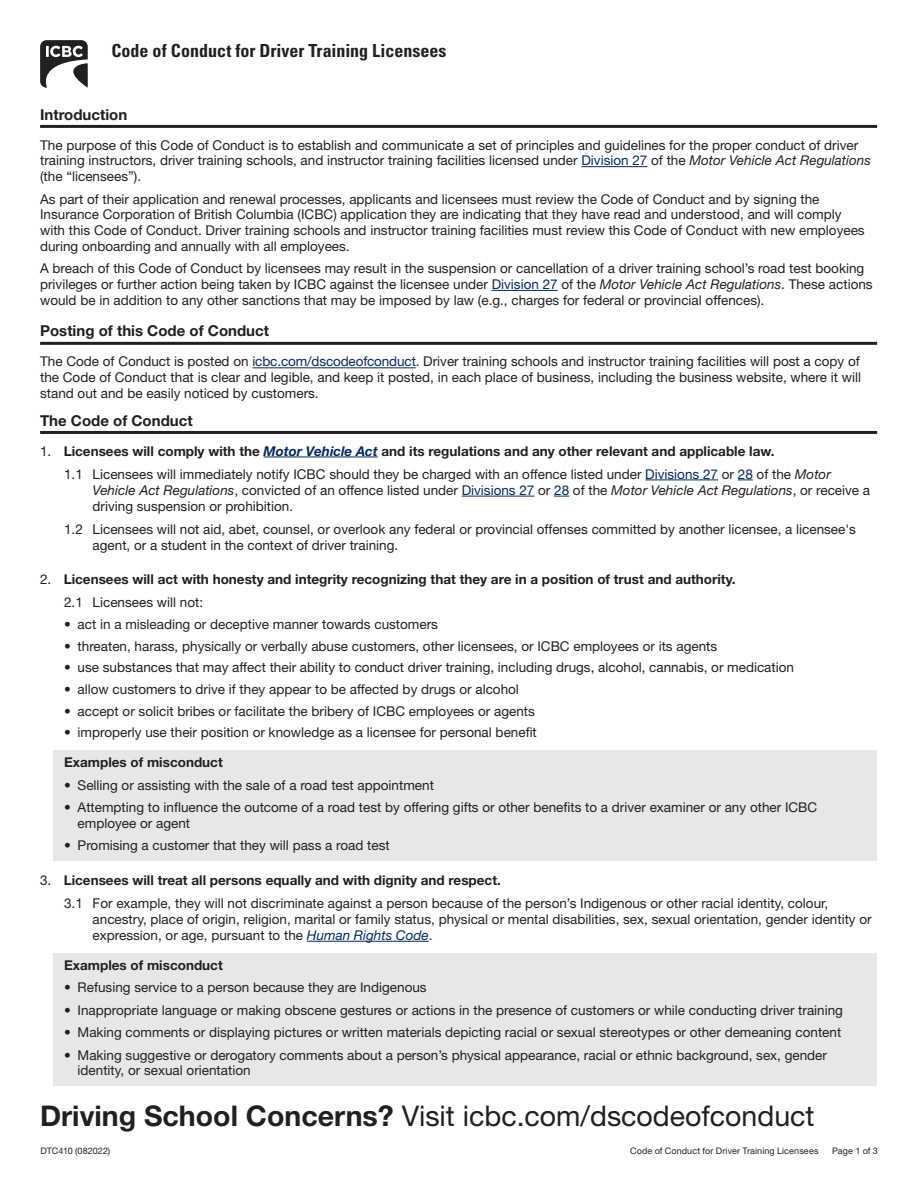
<style>
.page{position:relative;width:918px;height:1188px;background:#fff}
.page>*{position:absolute;margin:0;border:0;box-sizing:border-box;transform-origin:0 0}
.t1{font:28.5px "Helvetica Neue LT Std";color:#231f20}
.t2{font:700 condensed 18px "Univers LT Std";color:#231f20}
.t3{font:700 15px "Helvetica Neue LT Std";color:#231f20}
.t4{font:13.5px/15.8px "Helvetica Neue LT Std";color:#231f20}
.t5{font:700 13.5px/23px "Helvetica Neue LT Std";color:#231f20}
.t6{font:9px "Helvetica Neue LT Std";letter-spacing:.015em;color:#231f20}
.s1{color:#002964}
.s2{font-style:italic}
.s3{font-weight:700}
.s4{font-weight:700;font-style:italic;color:#002964}
.s5{font-weight:400}
.s6{font-style:italic;color:#002964}
</style>
<div class="page">
<svg style="left:40px;top:40px;width:48px;height:48px"></svg>
<hr style="left:40px;top:125px;width:837px;height:3px;background:#231f20">
<hr style="left:581px;top:166px;width:66px;height:1px;background:#002964">
<hr style="left:492px;top:290px;width:66px;height:1px;background:#002964">
<hr style="left:40px;top:342px;width:837px;height:3px;background:#231f20">
<hr style="left:252px;top:367px;width:164px;height:1px;background:#002964">
<hr style="left:40px;top:431px;width:837px;height:3px;background:#231f20">
<hr style="left:264px;top:457px;width:114px;height:1px;background:#002964">
<hr style="left:645px;top:480px;width:73px;height:1px;background:#002964">
<svg style="left:738px;top:480px;width:15px;height:1px"></svg>
<hr style="left:462px;top:496px;width:72px;height:1px;background:#002964">
<svg style="left:554px;top:496px;width:15px;height:1px"></svg>
<div style="left:54px;top:751px;width:823px;height:20px;background:#e6e7e9"></div>
<div style="left:54px;top:766px;width:823px;height:34px;background:#e6e7e9"></div>
<div style="left:54px;top:789px;width:823px;height:49px;background:#e6e7e9"></div>
<div style="left:54px;top:827px;width:823px;height:34px;background:#e6e7e9"></div>
<hr style="left:307px;top:941px;width:122px;height:1px;background:#002964">
<div style="left:54px;top:953px;width:823px;height:20px;background:#e6e7e9"></div>
<div style="left:54px;top:969px;width:823px;height:34px;background:#e6e7e9"></div>
<div style="left:54px;top:991px;width:823px;height:34px;background:#e6e7e9"></div>
<div style="left:54px;top:1014px;width:823px;height:34px;background:#e6e7e9"></div>
<div style="left:54px;top:1036px;width:823px;height:50px;background:#e6e7e9"></div>
<h2 class="t2" style="left:111px;top:39px;width:337px">Code of Conduct for Driver Training Licensees</h2>
<p class="t3" style="left:40px;top:105px;width:89px">Introduction</p>
<p class="t4" style="left:40px;top:137px;width:832px">The purpose of this Code of Conduct is to establish and communicate a set of principles and guidelines for the proper conduct of driver training instructors, driver training schools, and instructor training facilities licensed under <span class="s1">Division 27</span> of the <span class="s2">Motor Vehicle Act Regulations </span>(the “licensees”).</p>
<p class="t4" style="left:40px;top:191px;width:826px">As part of their application and renewal processes, applicants and licensees must review the Code of Conduct and by signing the Insurance Corporation of British Columbia (ICBC) application they are indicating that they have read and understood, and will comply with this Code of Conduct. Driver training schools and instructor training facilities must review this Code of Conduct with new employees during onboarding and annually with all employees.</p>
<p class="t4" style="left:40px;top:260px;width:834px">A breach of this Code of Conduct by licensees may result in the suspension or cancellation of a driver training school’s road test booking privileges or further action being taken by ICBC against the licensee under <span class="s1">Division 27</span> of the <span class="s2">Motor Vehicle Act Regulations</span>. These actions would be in addition to any other sanctions that may be imposed by law (e.g., charges for federal or provincial offences).</p>
<p class="t3" style="left:40px;top:322px;width:230px">Posting of this Code of Conduct</p>
<p class="t4" style="left:40px;top:354px;width:822px;text-align:justify">The Code of Conduct is posted on <span class="s1">icbc.com/dscodeofconduct</span>. Driver training schools and instructor training facilities will post a copy of the Code of Conduct that is clear and legible, and keep it posted, in each place of business, including the business website, where it will stand out and be easily noticed by customers.</p>
<p class="t3" style="left:40px;top:411px;width:154px">The Code of Conduct</p>
<p class="t4" style="left:64px;top:439px;width:768px;line-height:23px;text-indent:-24px">1. <span class="s3">Licensees will comply with the</span> <span class="s4">Motor Vehicle Act</span> <span class="s3">and its regulations and any other relevant and applicable law.<br></span>1.1 Licensees will immediately notify ICBC should they be charged with an offence listed under <span class="s1">Divisions 27</span> or <span class="s1">28</span> of the <span class="s2">Motor</span></p>
<p class="t4" style="left:93px;top:482px;width:779px;line-height:16.2px"><span class="s2">Vehicle Act Regulations</span>, convicted of an offence listed under <span class="s1">Divisions 27</span> or <span class="s1">28</span> of the <span class="s2">Motor Vehicle Act Regulations</span>, or receive a driving suspension or prohibition.</p>
<p class="t4" style="left:93px;top:521px;width:765px;line-height:16.2px;text-indent:-28px">1.2 Licensees will not aid, abet, counsel, or overlook any federal or provincial offenses committed by another licensee, a licensee's agent, or a student in the context of driver training.</p>
<p class="t5" style="left:64px;top:568px;width:673px;text-indent:-24px"><span class="s5">2.</span> Licensees will act with honesty and integrity recognizing that they are in a position of trust and authority.<br><span class="s5">2.1 Licensees will not:</span></p>
<p class="t4" style="left:64px;top:616px;width:375px">• act in a misleading or deceptive manner towards customers</p>
<p class="t4" style="left:64px;top:638px;width:655px">• threaten, harass, physically or verbally abuse customers, other licensees, or ICBC employees or its agents</p>
<p class="t4" style="left:64px;top:659px;width:731px">• use substances that may affect their ability to conduct driver training, including drugs, alcohol, cannabis, or medication</p>
<p class="t4" style="left:64px;top:681px;width:456px">• allow customers to drive if they appear to be affected by drugs or alcohol</p>
<p class="t4" style="left:64px;top:703px;width:472px">• accept or solicit bribes or facilitate the bribery of ICBC employees or agents</p>
<p class="t4" style="left:64px;top:725px;width:474px">• improperly use their position or knowledge as a licensee for personal benefit</p>
<p class="t5" style="left:64px;top:751px;width:160px">Examples of misconduct</p>
<p class="t4" style="left:64px;top:777px;width:371px">• Selling or assisting with the sale of a road test appointment</p>
<p class="t4" style="left:78px;top:799px;width:741px;text-indent:-14px">• Attempting to influence the outcome of a road test by offering gifts or other benefits to a driver examiner or any other ICBC employee or agent</p>
<p class="t4" style="left:64px;top:838px;width:327px">• Promising a customer that they will pass a road test</p>
<p class="t4" style="left:64px;top:868px;width:766px;line-height:23px;text-indent:-24px">3. <span class="s3">Licensees will treat all persons equally and with dignity and respect.<br></span>3.1 For example, they will not discriminate against a person because of the person’s Indigenous or other racial identity, colour,</p>
<p class="t4" style="left:93px;top:911px;width:781px;line-height:16.2px">ancestry, place of origin, religion, marital or family status, physical or mental disabilities, sex, sexual orientation, gender identity or expression, or age, pursuant to the <span class="s6">Human Rights Code</span>.</p>
<p class="t5" style="left:64px;top:953px;width:160px">Examples of misconduct</p>
<p class="t4" style="left:64px;top:979px;width:364px">• Refusing service to a person because they are Indigenous</p>
<p class="t4" style="left:64px;top:1002px;width:780px">• Inappropriate language or making obscene gestures or actions in the presence of customers or while conducting driver training</p>
<p class="t4" style="left:64px;top:1024px;width:779px">• Making comments or displaying pictures or written materials depicting racial or sexual stereotypes or other demeaning content</p>
<p class="t4" style="left:78px;top:1047px;width:751px;text-indent:-14px">• Making suggestive or derogatory comments about a person’s physical appearance, racial or ethnic background, sex, gender identity, or sexual orientation</p>
<h1 class="t1" style="left:40px;top:1099px;width:776px"><span class="s3">Driving School Concerns?</span> Visit icbc.com/dscodeofconduct</h1>
<p class="t6" style="left:40px;top:1146px;width:71px">DTC410 (082022)</p>
<p class="t6" style="left:630px;top:1146px;width:190px">Code of Conduct for Driver Training Licensees</p>
<p class="t6" style="left:832px;top:1146px;width:47px">Page 1 of 3</p>
</div>
